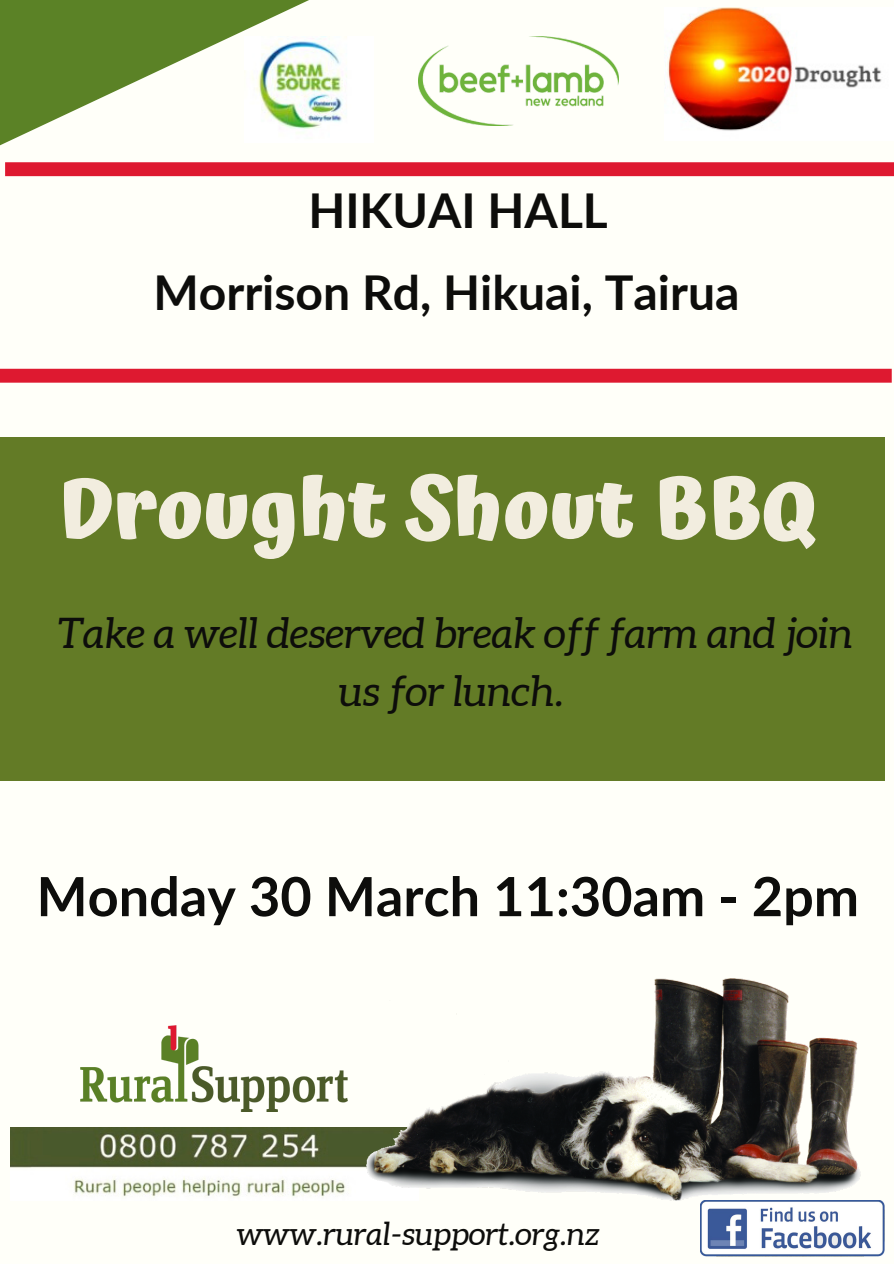
<style>
.page{position:relative;width:894px;height:1264px;background:#fff}
.page>*{position:absolute;margin:0;border:0;box-sizing:border-box;transform-origin:0 0}
.t1{font:700 84px "Atma";color:#f2eddf}
.t2{font:700 54px "Lato";color:#0d0d0b}
.t3{font:700 48px/81.9px "Lato";color:#0d0d0b;text-align:center}
.t4{font:italic 42px/57.8px "Aleo";color:#0d0d0b;text-align:center}
.t5{font:italic 31.8px "Aleo";color:#0d0d0b}
</style>
<div class="page">
<div style="left:0;top:0;width:893px;height:1263px;background:#fffff9"></div>
<div style="left:0;top:438px;width:884px;height:342px;background:#637b26"></div>
<img style="left:418px;top:36px;width:200px;height:89px">
<img style="left:81px;top:1025px;width:266px;height:86px">
<img style="left:668px;top:8px;width:214px;height:123px">
<svg style="left:360px;top:162px;width:533px;height:14px"></svg>
<div style="left:0;top:369px;width:891px;height:13px;background:#de1930"></div>
<img style="left:10px;top:1127px;width:350px;height:70px">
<svg style="left:0;top:0;width:360px;height:177px"></svg>
<img style="left:700px;top:1200px;width:184px;height:55px">
<img style="left:360px;top:978px;width:517px;height:229px">
<p class="t3" style="left:153px;top:169px;width:587px">HIKUAI HALL<br>Morrison Rd, Hikuai, Tairua</p>
<h1 class="t1" style="left:60px;top:460px;width:758px">Drought Shout BBQ</h1>
<p class="t4" style="left:58px;top:604px;width:795px">Take a well deserved break off farm and join us for lunch.</p>
<p class="t2" style="left:37px;top:862px;width:823px">Monday 30 March 11:30am - 2pm</p>
<p class="t5" style="left:236px;top:1215px;width:364px">www.rural-support.org.nz</p>
</div>
